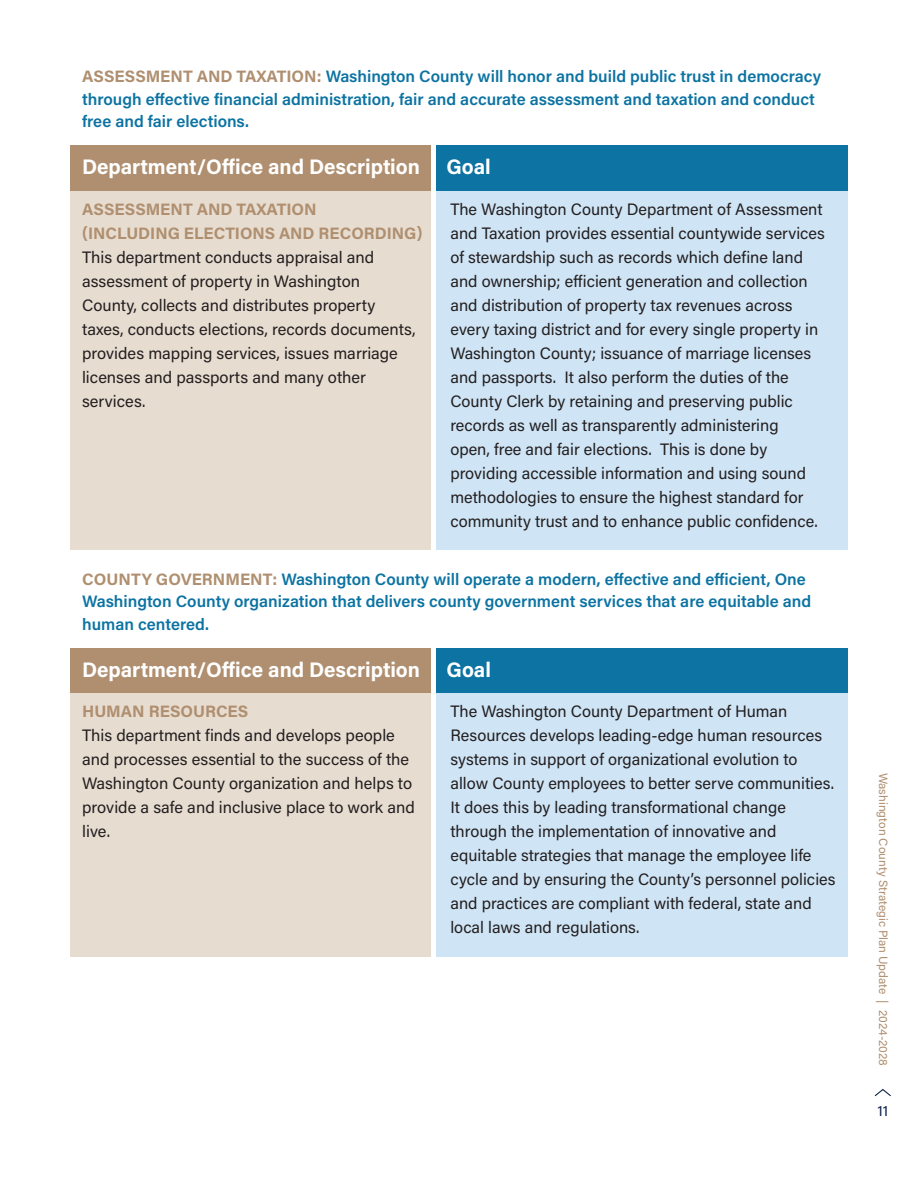
<style>
.page{position:relative;width:918px;height:1188px;background:#fff}
.page>*{position:absolute;margin:0;border:0;box-sizing:border-box;transform-origin:0 0}
.t1{font:700 21px "Acumin Pro";color:#fff}
.t2{font:16.5px/24px "Acumin Pro";color:#231f20}
.t3{font:600 16.5px/22.5px "Acumin Pro";color:#0c73a2}
.t4{font:700 16.5px/24px "Acumin Pro";color:#af8f6f}
.t5{font:15px "Acumin Pro";color:#12264e}
.t6{font:12px "Acumin Pro";color:#af8f6f}
.s1{font-weight:700;color:#af8f6f}
</style>
<div class="page">
<svg style="left:874px;top:1089px;width:17px;height:8px"></svg>
<div style="left:70px;top:146px;width:361px;height:45px;background:#af8f6f"></div>
<div style="left:436px;top:146px;width:412px;height:45px;background:#0c73a2"></div>
<div style="left:70px;top:191px;width:361px;height:359px;background:#e7dcd0"></div>
<div style="left:436px;top:191px;width:412px;height:359px;background:#cfe4f5"></div>
<div style="left:70px;top:648px;width:361px;height:46px;background:#af8f6f"></div>
<div style="left:436px;top:648px;width:412px;height:46px;background:#0c73a2"></div>
<div style="left:70px;top:694px;width:361px;height:263px;background:#e7dcd0"></div>
<div style="left:436px;top:694px;width:412px;height:263px;background:#cfe4f5"></div>
<p class="t3" style="left:82px;top:65px;width:741px"><span class="s1">ASSESSMENT AND TAXATION:</span> Washington County will honor and build public trust in democracy through effective financial administration, fair and accurate assessment and taxation and conduct free and fair elections.</p>
<p class="t1" style="left:82px;top:152px;width:339px">Department/Office and Description</p>
<p class="t1" style="left:447px;top:152px;width:46px">Goal</p>
<p class="t4" style="left:82px;top:196px;width:342px">ASSESSMENT AND TAXATION<br>(INCLUDING ELECTIONS AND RECORDING)</p>
<p class="t2" style="left:82px;top:244px;width:335px">This department conducts appraisal and assessment of property in Washington County, collects and distributes property taxes, conducts elections, records documents, provides mapping services, issues marriage licenses and passports and many other services.</p>
<p class="t2" style="left:450px;top:196px;width:376px">The Washington County Department of Assessment and Taxation provides essential countywide services of stewardship such as records which define land and ownership; efficient generation and collection and distribution of property tax revenues across every taxing district and for every single property in Washington County; issuance of marriage licenses and passports. It also perform the duties of the County Clerk by retaining and preserving public records as well as transparently administering<br>open, free and fair elections. This is done by providing accessible information and using sound methodologies to ensure the highest standard for community trust and to enhance public confidence.</p>
<p class="t3" style="left:82px;top:567px;width:731px"><span class="s1">COUNTY GOVERNMENT:</span> Washington County will operate a modern, effective and efficient, One<br>Washington County organization that delivers county government services that are equitable and human centered.</p>
<p class="t1" style="left:82px;top:655px;width:339px">Department/Office and Description</p>
<p class="t1" style="left:447px;top:655px;width:46px">Goal</p>
<p class="t4" style="left:82px;top:699px;width:168px">HUMAN RESOURCES</p>
<p class="t2" style="left:82px;top:723px;width:334px">This department finds and develops people and processes essential to the success of the Washington County organization and helps to provide a safe and inclusive place to work and live.</p>
<p class="t2" style="left:450px;top:699px;width:387px">The Washington County Department of Human Resources develops leading-edge human resources systems in support of organizational evolution to allow County employees to better serve communities.<br>It does this by leading transformational change through the implementation of innovative and equitable strategies that manage the employee life cycle and by ensuring the County’s personnel policies and practices are compliant with federal, state and local laws and regulations.</p>
<p class="t6" style="left:892px;top:773px;width:295px;rotate:90deg">Washington County Strategic Plan Update | 2024-2028</p>
<p class="t5" style="left:878px;top:1100px;width:12px">11</p>
</div>
